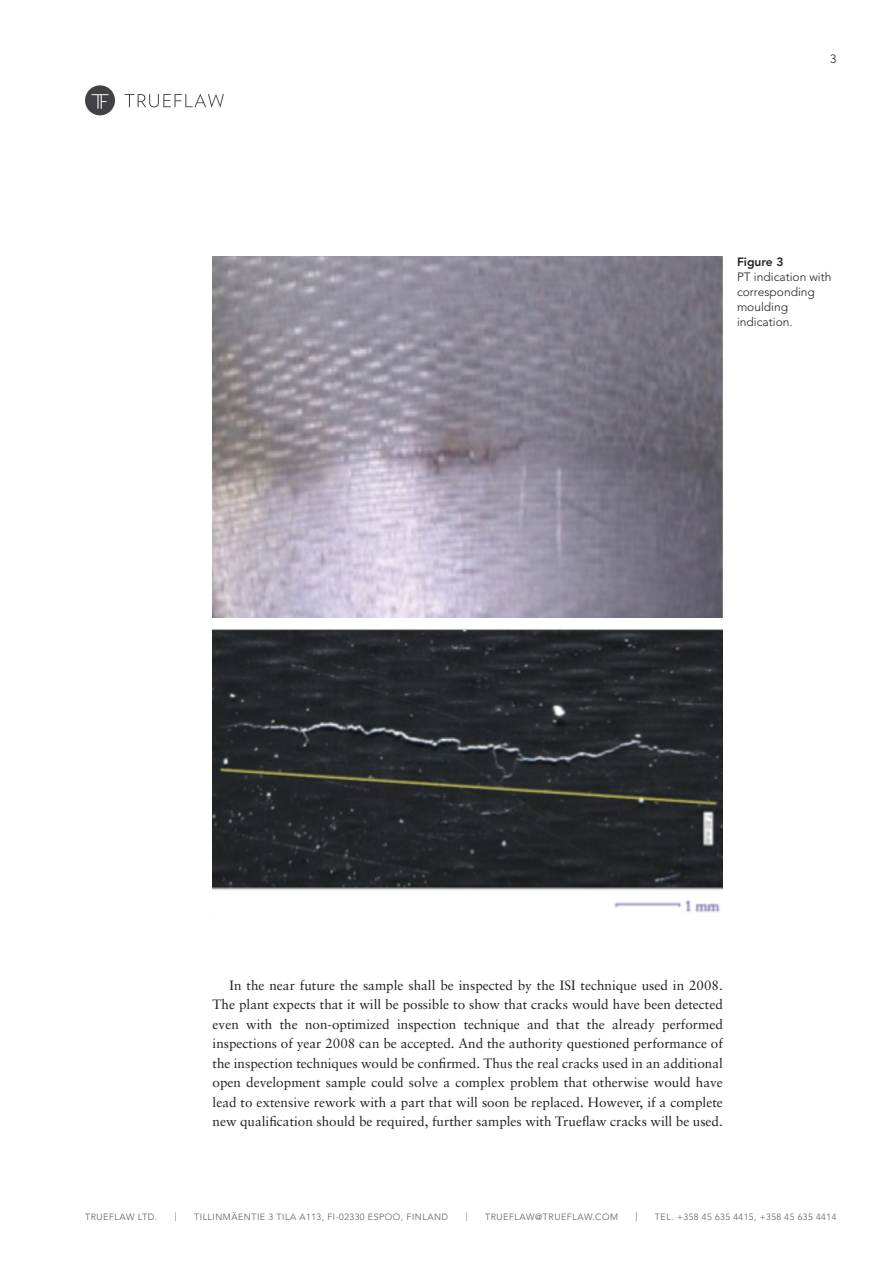
<style>
.page{position:relative;width:893px;height:1263px;background:#fff}
.page>*{position:absolute;margin:0;border:0;box-sizing:border-box;transform-origin:0 0}
.leipä_sisennetty{font:13.5px/19.5px "Sabon";color:#231f20;text-align:justify}
.kuvateksti{font:300 12px/15px "Avenir";color:#231f20}
.t1{font:300 9px "Avenir";letter-spacing:.055em;color:#57585a}
.s1{font-weight:800}
</style>
<div class="page">
<svg style="left:85px;top:85px;width:30px;height:30px"></svg>
<svg style="left:124px;top:94px;width:100px;height:13px"></svg>
<img style="left:213px;top:629px;width:510px;height:284px">
<img style="left:213px;top:257px;width:510px;height:361px">
<p class="kuvateksti" style="left:830px;top:52px;width:8px">3</p>
<p class="kuvateksti" style="left:737px;top:254px;width:96px"><span class="s1">Figure 3<br></span>PT indication with corresponding moulding indication.</p>
<p class="leipä_sisennetty" style="left:213px;top:975px;width:512px;text-indent:17px">In the near future the sample shall be inspected by the ISI technique used in 2008.<br>The plant expects that it will be possible to show that cracks would have been detected even with the non-optimized inspection technique and that the already performed inspections of year 2008 can be accepted. And the authority questioned performance of the inspection techniques would be confirmed. Thus the real cracks used in an additional open development sample could solve a complex problem that otherwise would have lead to extensive rework with a part that will soon be replaced. However, if a complete new qualification should be required, further samples with Trueflaw cracks will be used.</p>
<p class="t1" style="left:85px;top:1211px;width:74px">TRUEFLAW LTD.</p>
<p class="t1" style="left:175px;top:1210px;width:3px">|</p>
<p class="t1" style="left:194px;top:1211px;width:256px">TILLINMÄENTIE 3 TILA A113, FI-02330 ESPOO, FINLAND</p>
<p class="t1" style="left:466px;top:1210px;width:3px">|</p>
<p class="t1" style="left:485px;top:1211px;width:134px">TRUEFLAW@TRUEFLAW.COM</p>
<p class="t1" style="left:635px;top:1210px;width:3px">|</p>
<p class="t1" style="left:655px;top:1211px;width:183px">TEL. +358 45 635 4415, +358 45 635 4414</p>
</div>
